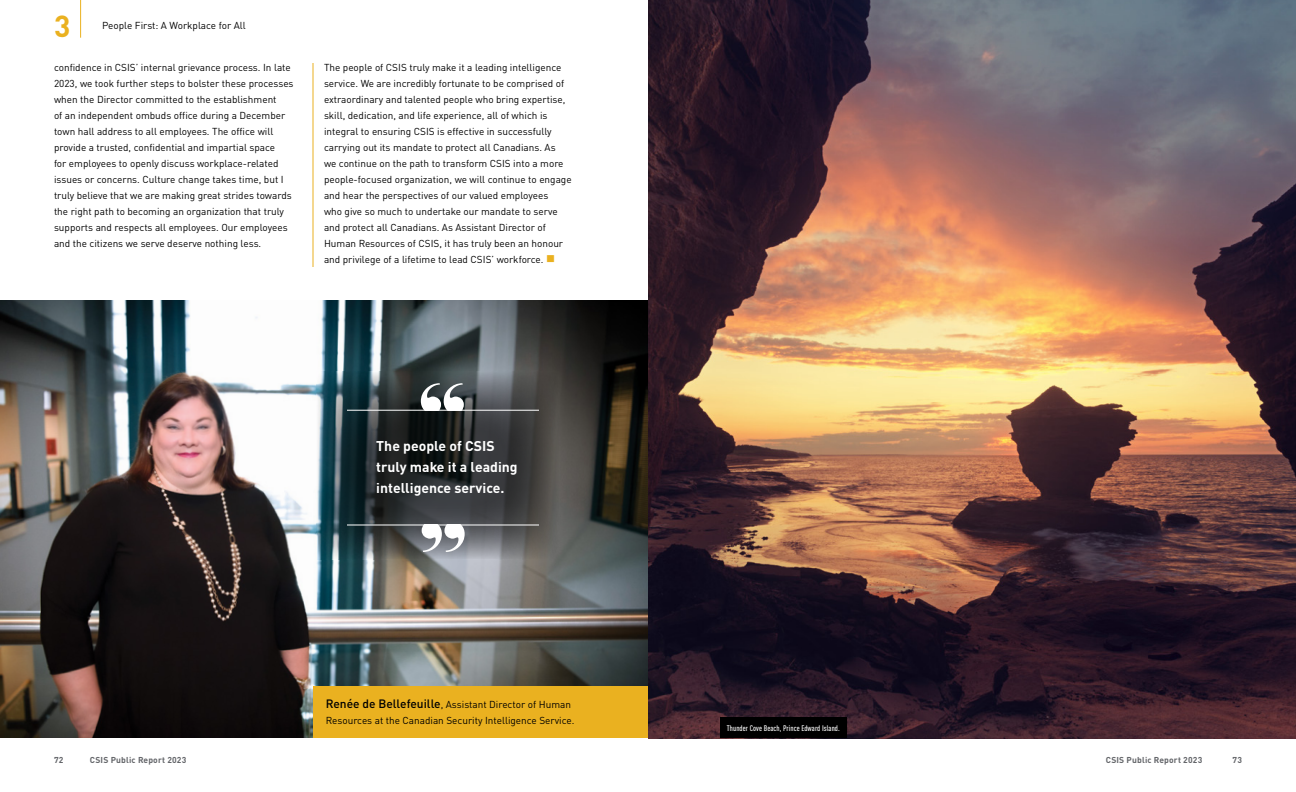
<style>
.page{position:relative;width:1296px;height:792px;background:#fff}
.page>*{position:absolute;margin:0;border:0;box-sizing:border-box;transform-origin:0 0}
.t1{font:100px/99.4px "Elephant";color:#fff}
.t2{font:700 30px "DINOT";color:#eab120}
.Intro_Paragraph{font:700 14px/21px "DINOT";color:#fff}
.content_-_with_end_mark__yellow_square{font:10px/16px "DINOT";color:#000}
.content{font:10px/16px "DINOT";color:#000}
.Intro_Paragraph-2{font:10px/16px "DINOT";color:#000}
.t3{font:700 8.5px "DINOT";letter-spacing:.02em;color:#636569}
.Photo_description{font:500 condensed 8px "DINOT";letter-spacing:.01em;color:#fff}
.s1{color:#eab120}
.s2{font-weight:500;font-size:12px}
</style>
<div class="page">
<img style="left:0;top:301px;width:648px;height:437px">
<svg style="left:317px;top:372px;width:242px;height:187px;background:#3b4447"></svg>
<hr style="left:80px;top:0;width:1px;height:38px;background:#eab120">
<hr style="left:312px;top:63px;width:2px;height:204px;background:#eab120">
<hr style="left:347px;top:410px;width:191px;height:1px;background:#fff">
<hr style="left:347px;top:524px;width:191px;height:1px;background:#fff">
<div style="left:314px;top:686px;width:334px;height:52px;background:#eab120"></div>
<img style="left:648px;top:0;width:648px;height:738px">
<div style="left:720px;top:718px;width:127px;height:20px;background:#000"></div>
<h2 class="t2" style="left:54px;top:7px;width:18px">3</h2>
<p class="content_-_with_end_mark__yellow_square" style="left:102px;top:17px;width:145px">People First: A Workplace for All</p>
<p class="content" style="left:54px;top:59px;width:241px">confidence in CSIS’ internal grievance process. In late 2023, we took further steps to bolster these processes when the Director committed to the establishment<br>of an independent ombuds office during a December town hall address to all employees. The office will provide a trusted, confidential and impartial space<br>for employees to openly discuss workplace-related issues or concerns. Culture change takes time, but I truly believe that we are making great strides towards the right path to becoming an organization that truly supports and respects all employees. Our employees and the citizens we serve deserve nothing less.</p>
<p class="content_-_with_end_mark__yellow_square" style="left:324px;top:59px;width:249px">The people of CSIS truly make it a leading intelligence service. We are incredibly fortunate to be comprised of extraordinary and talented people who bring expertise, skill, dedication, and life experience, all of which is integral to ensuring CSIS is effective in successfully carrying out its mandate to protect all Canadians. As<br>we continue on the path to transform CSIS into a more people-focused organization, we will continue to engage and hear the perspectives of our valued employees<br>who give so much to undertake our mandate to serve and protect all Canadians. As Assistant Director of Human Resources of CSIS, it has truly been an honour and privilege of a lifetime to lead CSIS’ workforce. <span class="s1">■</span></p>
<p class="t1" style="left:420px;top:373px;width:47px">“ ”</p>
<p class="t1" style="left:420px;top:412px;width:47px">“ ”</p>
<p class="Intro_Paragraph" style="left:376px;top:435px;width:143px">The people of CSIS truly make it a leading intelligence service.</p>
<p class="t1" style="left:420px;top:671px;width:47px">”</p>
<p class="Intro_Paragraph-2" style="left:326px;top:696px;width:250px"><span class="s2">Renée de Bellefeuille</span>, Assistant Director of Human<br>Resources at the Canadian Security Intelligence Service.</p>
<p class="t1" style="left:420px;top:710px;width:47px">”</p>
<p class="Photo_description" style="left:727px;top:722px;width:114px">Thunder Cove Beach, Prince Edward Island.</p>
<p class="t3" style="left:54px;top:755px;width:11px">72</p>
<p class="t3" style="left:90px;top:755px;width:98px">CSIS Public Report 2023</p>
<p class="t3" style="left:1106px;top:755px;width:98px">CSIS Public Report 2023</p>
<p class="t3" style="left:1233px;top:755px;width:11px">73</p>
</div>
